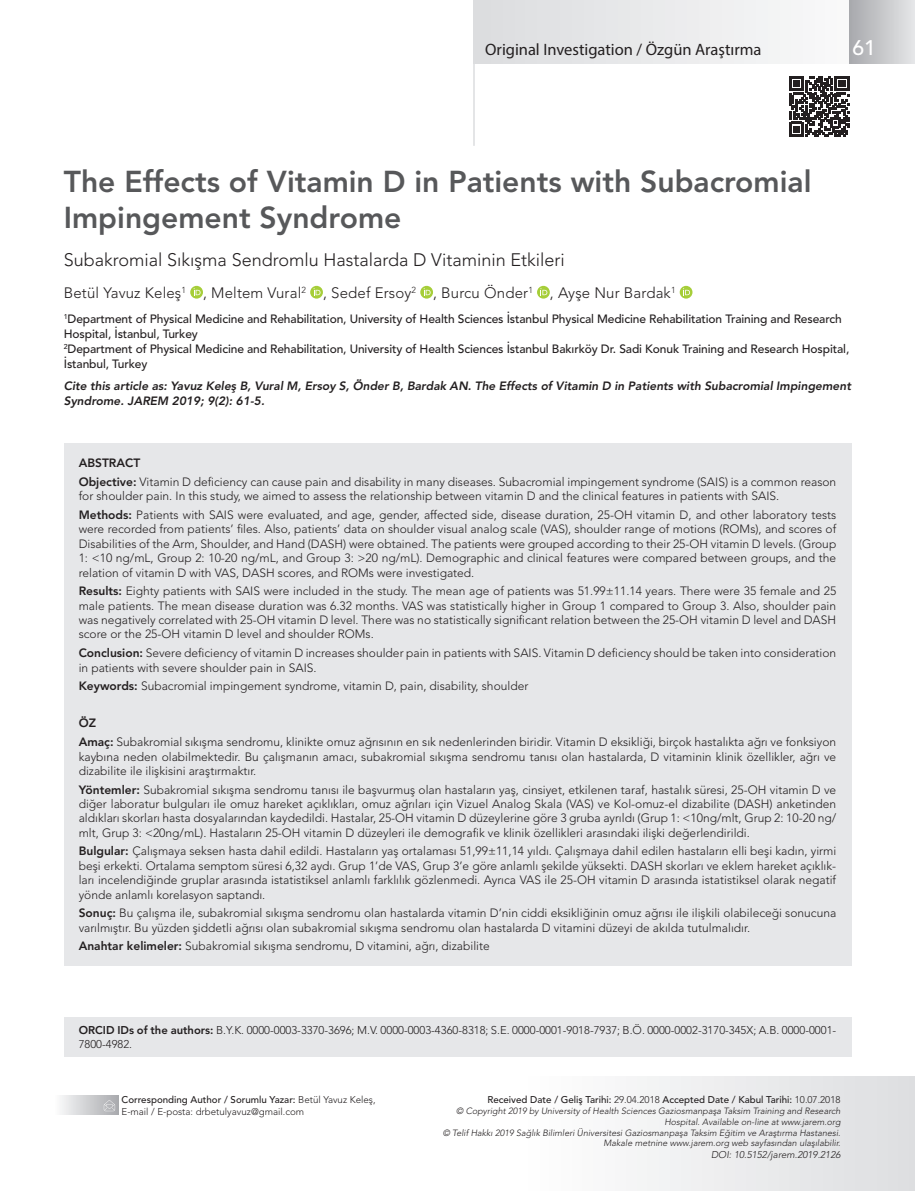
<style>
.page{position:relative;width:915px;height:1191px;background:#fff}
.page>*{position:absolute;margin:0;border:0;box-sizing:border-box;transform-origin:0 0}
.t1{font:800 30px/36px "Avenir LT Std";color:#57585a}
.t2{font:500 21px "Avenir LT Std";color:#fff}
.t3{font:300 18px "Avenir LT Std";color:#231f20}
.t4{font:16.5px "Myriad Pro";color:#231f20}
.t5{font:300 15px "Avenir LT Std";letter-spacing:.01em;color:#231f20}
.t6{font:300 12px/14.4px "Avenir LT Std";color:#231f20;text-align:justify}
.t7{font:500 12px/15px "Avenir LT Std";letter-spacing:-.01em;color:#231f20}
.t8{font:italic 800 12px/15px "Avenir LT Std";color:#231f20}
.t9{font:800 12px "Avenir LT Std";color:#231f20}
.t10{font:300 11.25px/13.5px "Avenir LT Std";color:#231f20}
.t11{font:300 9.75px/11.4px "Avenir LT Std";color:#231f20}
.t12{font:500 9.75px "Avenir LT Std";color:#231f20}
.t13{font:italic 300 9.75px "Avenir LT Std";color:#231f20}
.t14{font:italic 300 9px/10.8px "Avenir LT Std";color:#231f20;text-align:right}
.s1{font-weight:800}
.s2{font-weight:500}
.s3{font-weight:300}
</style>
<div class="page">
<div style="left:64px;top:443px;width:786px;height:522px;background:#e6e7e9"></div>
<svg style="left:190px;top:286px;width:13px;height:13px"></svg>
<svg style="left:193px;top:288px;width:7px;height:7px"></svg>
<svg style="left:310px;top:286px;width:13px;height:13px"></svg>
<svg style="left:313px;top:288px;width:7px;height:7px"></svg>
<svg style="left:420px;top:286px;width:13px;height:13px"></svg>
<svg style="left:423px;top:288px;width:7px;height:7px"></svg>
<svg style="left:537px;top:286px;width:12px;height:13px"></svg>
<svg style="left:540px;top:288px;width:7px;height:7px"></svg>
<svg style="left:679px;top:286px;width:13px;height:13px"></svg>
<svg style="left:683px;top:288px;width:6px;height:7px"></svg>
<div style="left:521px;top:1076px;width:393px;height:115px;background:linear-gradient(to right,#fff,#dddee0)"></div>
<div style="left:54px;top:1095px;width:64px;height:20px;background:linear-gradient(to right,#fcfcfc,#acadb1)"></div>
<svg style="left:104px;top:1099px;width:11px;height:12px"></svg>
<svg style="left:789px;top:76px;width:59px;height:60px"></svg>
<svg style="left:473px;top:0;width:318px;height:64px"></svg>
<div style="left:849px;top:0;width:65px;height:64px;background:linear-gradient(to right,#a8a9ac,#e5e6e7)"></div>
<hr style="left:473px;top:44px;width:1px;height:102px;background:#dcdddf">
<div style="left:64px;top:1017px;width:786px;height:39px;background:#e6e7e9"></div>
<p class="t4" style="left:485px;top:40px;width:278px">Original Investigation / Özgün Araştırma</p>
<p class="t2" style="left:852px;top:35px;width:25px">61</p>
<p class="t1" style="left:64px;top:164px;width:748px">The Effects of Vitamin D in Patients with Subacromial<br>Impingement Syndrome</p>
<p class="t3" style="left:64px;top:248px;width:502px">Subakromial Sıkışma Sendromlu Hastalarda D Vitaminin Etkileri</p>
<p class="t5" style="left:64px;top:283px;width:613px">Betül Yavuz Keleş<sup>1</sup> , Meltem Vural<sup>2</sup> , Sedef Ersoy<sup>2</sup> , Burcu Önder<sup>1</sup> , Ayşe Nur Bardak<sup>1</sup></p>
<p class="t7" style="left:64px;top:311px;width:779px"><sup>1</sup>Department of Physical Medicine and Rehabilitation, University of Health Sciences İstanbul Physical Medicine Rehabilitation Training and Research<br>Hospital, İstanbul, Turkey</p>
<p class="t7" style="left:64px;top:341px;width:786px"><sup>2</sup>Department of Physical Medicine and Rehabilitation, University of Health Sciences İstanbul Bakırköy Dr. Sadi Konuk Training and Research Hospital,<br>İstanbul, Turkey</p>
<p class="t8" style="left:64px;top:379px;width:788px">Cite this article as: Yavuz Keleş B, Vural M, Ersoy S, Önder B, Bardak AN. The Effects of Vitamin D in Patients with Subacromial Impingement<br>Syndrome. JAREM 2019; 9(2): 61-5.</p>
<p class="t9" style="left:79px;top:456px;width:63px">ABSTRACT</p>
<p class="t6" style="left:79px;top:474px;width:758px"><span class="s1">Objective:</span> Vitamin D deficiency can cause pain and disability in many diseases. Subacromial impingement syndrome (SAIS) is a common reason for shoulder pain. In this study, we aimed to assess the relationship between vitamin D and the clinical features in patients with SAIS.</p>
<p class="t6" style="left:79px;top:507px;width:758px"><span class="s1">Methods:</span> Patients with SAIS were evaluated, and age, gender, affected side, disease duration, 25-OH vitamin D, and other laboratory tests were recorded from patients’ files. Also, patients’ data on shoulder visual analog scale (VAS), shoulder range of motions (ROMs), and scores of Disabilities of the Arm, Shoulder, and Hand (DASH) were obtained. The patients were grouped according to their 25-OH vitamin D levels. (Group 1: &lt;10 ng/mL, Group 2: 10-20 ng/mL, and Group 3: &gt;20 ng/mL). Demographic and clinical features were compared between groups, and the relation of vitamin D with VAS, DASH scores, and ROMs were investigated.</p>
<p class="t6" style="left:79px;top:584px;width:758px"><span class="s1">Results:</span> Eighty patients with SAIS were included in the study. The mean age of patients was 51.99±11.14 years. There were 35 female and 25 male patients. The mean disease duration was 6.32 months. VAS was statistically higher in Group 1 compared to Group 3. Also, shoulder pain was negatively correlated with 25-OH vitamin D level. There was no statistically significant relation between the 25-OH vitamin D level and DASH score or the 25-OH vitamin D level and shoulder ROMs.</p>
<p class="t6" style="left:79px;top:645px;width:758px"><span class="s1">Conclusion:</span> Severe deficiency of vitamin D increases shoulder pain in patients with SAIS. Vitamin D deficiency should be taken into consideration in patients with severe shoulder pain in SAIS.</p>
<p class="t6" style="left:79px;top:679px;width:451px"><span class="s1">Keywords:</span> Subacromial impingement syndrome, vitamin D, pain, disability, shoulder</p>
<p class="t9" style="left:79px;top:716px;width:19px">ÖZ</p>
<p class="t6" style="left:79px;top:734px;width:758px"><span class="s1">Amaç:</span> Subakromial sıkışma sendromu, klinikte omuz ağrısının en sık nedenlerinden biridir. Vitamin D eksikliği, birçok hastalıkta ağrı ve fonksiyon kaybına neden olabilmektedir. Bu çalışmanın amacı, subakromial sıkışma sendromu tanısı olan hastalarda, D vitaminin klinik özellikler, ağrı ve dizabilite ile ilişkisini araştırmaktır.</p>
<p class="t6" style="left:79px;top:782px;width:758px"><span class="s1">Yöntemler:</span> Subakromial sıkışma sendromu tanısı ile başvurmuş olan hastaların yaş, cinsiyet, etkilenen taraf, hastalık süresi, 25-OH vitamin D ve diğer laboratur bulguları ile omuz hareket açıklıkları, omuz ağrıları için Vizuel Analog Skala (VAS) ve Kol-omuz-el dizabilite (DASH) anketinden aldıkları skorları hasta dosyalarından kaydedildi. Hastalar, 25-OH vitamin D düzeylerine göre 3 gruba ayrıldı (Grup 1: &lt;10ng/mlt, Grup 2: 10-20 ng/ mlt, Grup 3: &lt;20ng/mL). Hastaların 25-OH vitamin D düzeyleri ile demografik ve klinik özellikleri arasındaki ilişki değerlendirildi.</p>
<p class="t6" style="left:79px;top:844px;width:758px"><span class="s1">Bulgular:</span> Çalışmaya seksen hasta dahil edildi. Hastaların yaş ortalaması 51,99±11,14 yıldı. Çalışmaya dahil edilen hastaların elli beşi kadın, yirmi beşi erkekti. Ortalama semptom süresi 6,32 aydı. Grup 1’de VAS, Grup 3’e göre anlamlı şekilde yüksekti. DASH skorları ve eklem hareket açıklık&shy;ları incelendiğinde gruplar arasında istatistiksel anlamlı farklılık gözlenmedi. Ayrıca VAS ile 25-OH vitamin D arasında istatistiksel olarak negatif yönde anlamlı korelasyon saptandı.</p>
<p class="t6" style="left:79px;top:906px;width:758px"><span class="s1">Sonuç:</span> Bu çalışma ile, subakromial sıkışma sendromu olan hastalarda vitamin D’nin ciddi eksikliğinin omuz ağrısı ile ilişkili olabileceği sonucuna varılmıştır. Bu yüzden şiddetli ağrısı olan subakromial sıkışma sendromu olan hastalarda D vitamini düzeyi de akılda tutulmalıdır.</p>
<p class="t6" style="left:79px;top:939px;width:412px"><span class="s1">Anahtar kelimeler:</span> Subakromial sıkışma sendromu, D vitamini, ağrı, dizabilite</p>
<p class="t10" style="left:79px;top:1023px;width:758px"><span class="s1">ORCID IDs of the authors:</span> B.Y.K. 0000-0003-3370-3696; M.V. 0000-0003-4360-8318; S.E. 0000-0001-9018-7937; B.Ö. 0000-0002-3170-345X; A.B. 0000-0001-<br>7800-4982.</p>
<p class="t11" style="left:121px;top:1094px;width:255px"><span class="s2">Corresponding Author / Sorumlu Yazar:</span> Betül Yavuz Keleş,<br>E-mail / E-posta: drbetulyavuz@gmail.com</p>
<p class="t12" style="left:487px;top:1094px;width:354px">Received Date / Geliş Tarihi: <span class="s3">29.04.2018</span> Accepted Date / Kabul Tarihi: <span class="s3">10.07.2018</span></p>
<p class="t14" style="left:456px;top:1105px;width:386px">© Copyright 2019 by University of Health Sciences Gaziosmanpaşa Taksim Training and Research<br>Hospital. Available on-line at www.jarem.org</p>
<p class="t14" style="left:442px;top:1127px;width:399px">© Telif Hakkı 2019 Sağlık Bilimleri Üniversitesi Gaziosmanpaşa Taksim Eğitim ve Araştırma Hastanesi.</p>
<p class="t14" style="left:603px;top:1138px;width:238px">Makale metnine www.jarem.org web sayfasından ulaşılabilir.</p>
<p class="t13" style="left:710px;top:1149px;width:131px">DOI: 10.5152/jarem.2019.2126</p>
</div>
